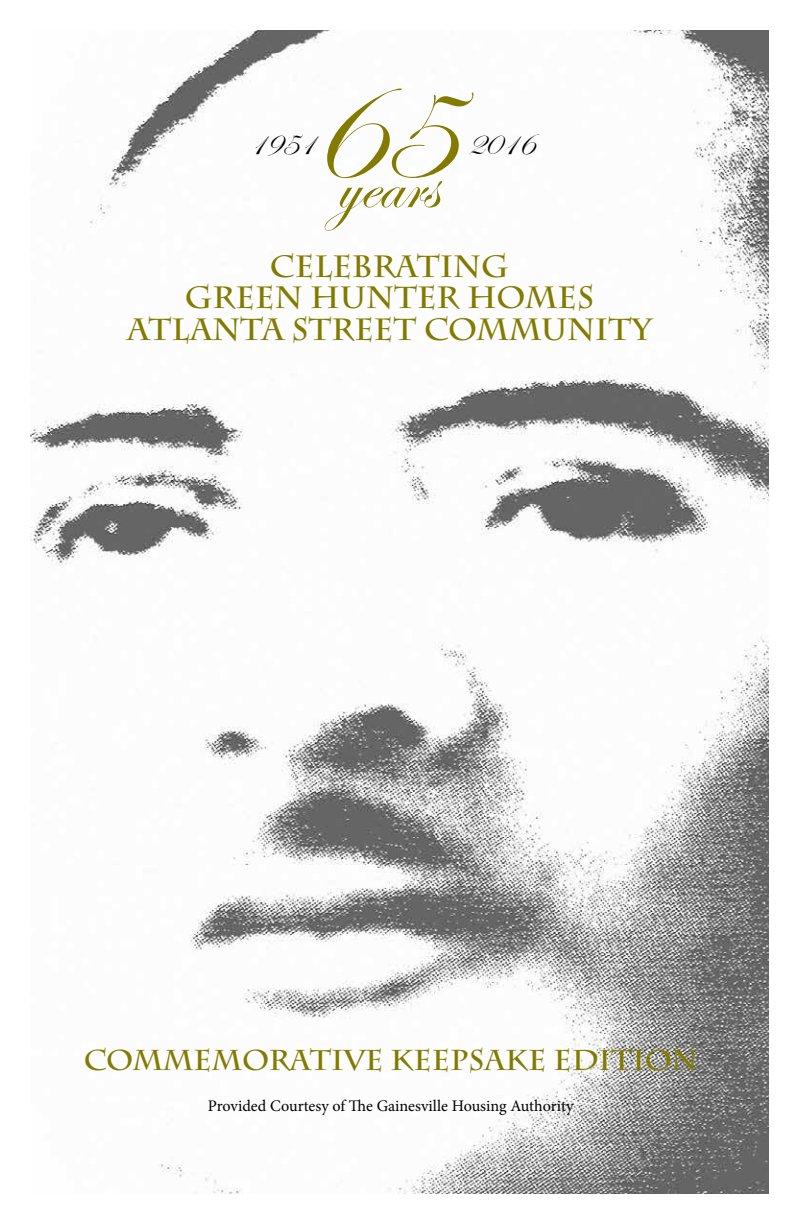
<style>
.page{position:relative;width:792px;height:1224px;background:#fff}
.page>*{position:absolute;margin:0;border:0;box-sizing:border-box;transform-origin:0 0}
.t1{font:73.4px "Edwardian Script ITC";color:#837b00}
.t2{font:34.6px "Edwardian Script ITC";color:#000}
.t3{font:700 30.8px/31.4px "Charlemagne Std";color:#837b00;text-align:center}
.t4{font:700 28.6px "Charlemagne Std";color:#837b00}
.t5{font:16.2px "Minion Pro";color:#000}
</style>
<div class="page">
<img style="left:30px;top:30px;width:739px;height:1164px">
<h1 class="t1" style="left:303px;top:144px;width:148px"><sup>65</sup>years</h1>
<p class="t2" style="left:248px;top:124px;width:68px">1951</p>
<p class="t2" style="left:467px;top:124px;width:68px">2016</p>
<p class="t3" style="left:127px;top:251px;width:525px">CELEBRATING<br>GREEN HUNTER HOMES<br>ATLANTA STREET COMMUNITY</p>
<p class="t4" style="left:84px;top:1043px;width:616px">COMMEMORATIVE KEEPSAKE EDITION</p>
<p class="t5" style="left:208px;top:1095px;width:367px">Provided Courtesy of The Gainesville Housing Authority</p>
</div>
